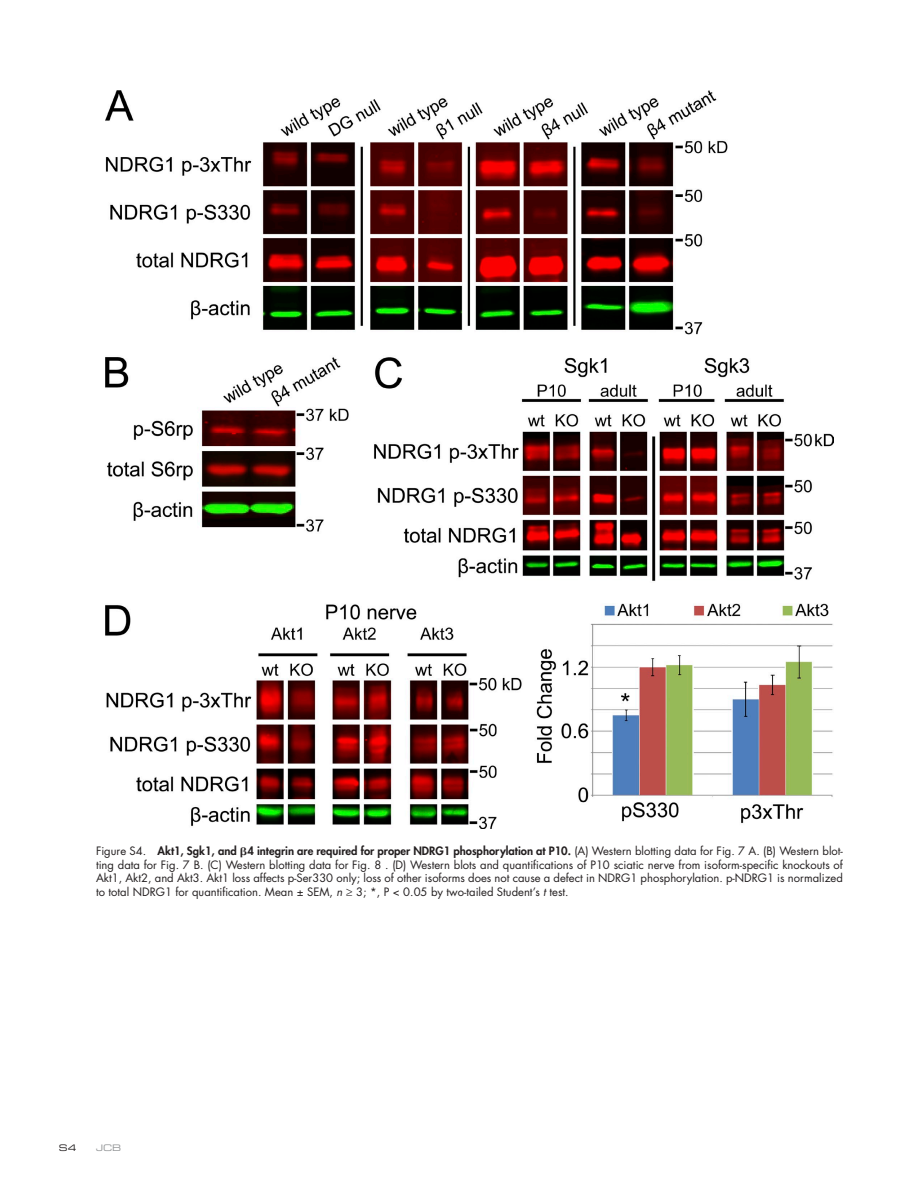
<style>
.page{position:relative;width:918px;height:1188px;background:#fff}
.page>*{position:absolute;margin:0;border:0;box-sizing:border-box;transform-origin:0 0}
.t1{font:11.25px/13.5px "Futura Std";color:#231f20;text-align:justify}
.t2{font:9px "Eurostile LT Std Ex 2";color:#949698}
.t3{font:9px "Eurostile LT Std Ex 2";color:#231f20}
.s1{font-weight:800}
.s2{font-family:"Mathematical Pi Four"}
.s3{font-style:italic}
</style>
<div class="page">
<img style="left:105px;top:90px;width:728px;height:738px">
<p class="t1" style="left:96px;top:844px;width:749px">Figure S4. <span class="s1">Akt1, Sgk1, and</span> <span class="s2">b</span><span class="s1">4 integrin are required for proper NDRG1 phosphorylation at P10.</span> (A) Western blotting data for Fig. 7 A. (B) Western blot&shy;ting data for Fig. 7 B. (C) Western blotting data for Fig. 8 . (D) Western blots and quantifications of P10 sciatic nerve from isoform-specific knockouts of Akt1, Akt2, and Akt3. Akt1 loss affects p-Ser330 only; loss of other isoforms does not cause a defect in NDRG1 phosphorylation. p-NDRG1 is normalized to total NDRG1 for quantification. Mean ± SEM, <span class="s3">n</span> ≥ 3; *, P &lt; 0.05 by two-tailed Student’s <span class="s3">t</span> test.</p>
<p class="t3" style="left:59px;top:1142px;width:19px">S4</p>
<p class="t2" style="left:96px;top:1142px;width:27px">JCB</p>
</div>
